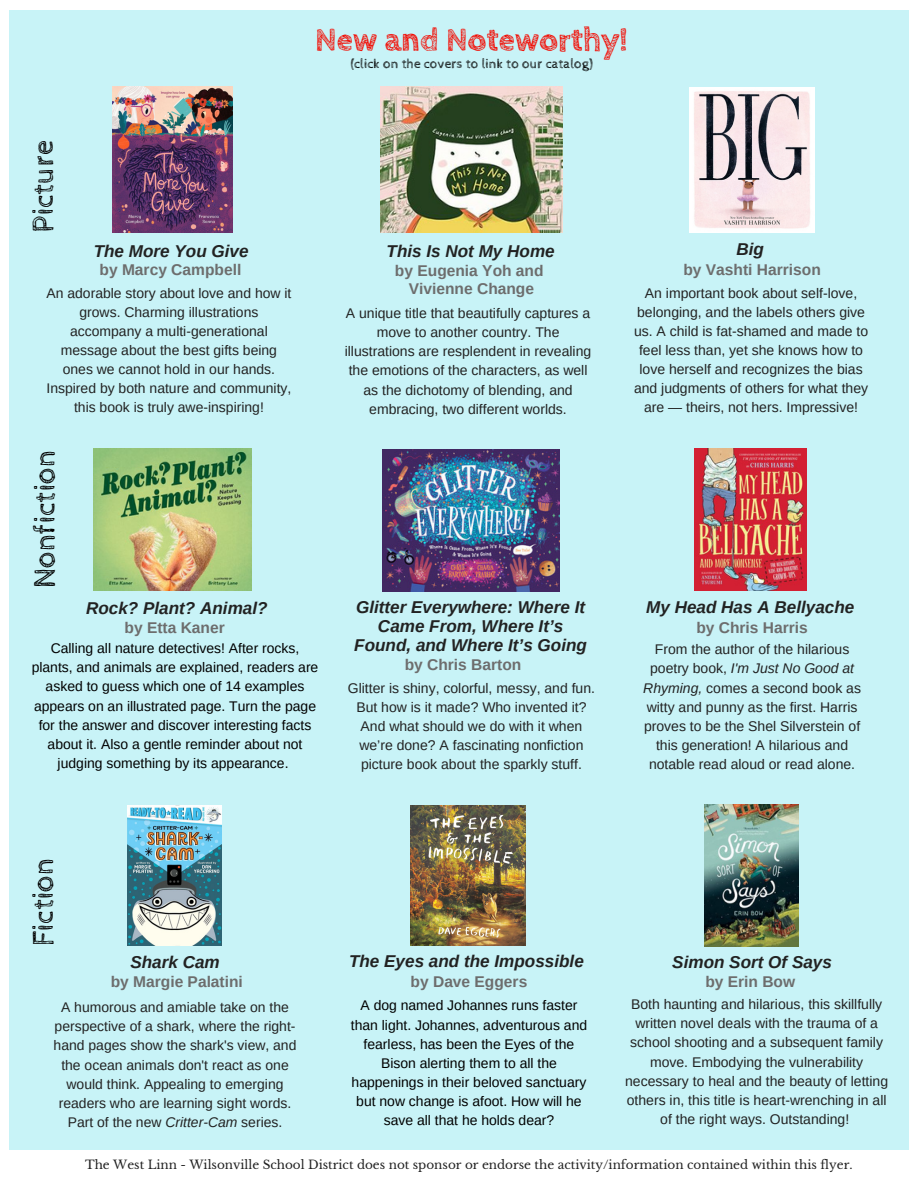
<style>
.page{position:relative;width:918px;height:1188px;background:#fff}
.page>*{position:absolute;margin:0;border:0;box-sizing:border-box;transform-origin:0 0}
.t1{font:700 32.7px "Cabin Sketch";color:#f30900}
.t2{font:30px "Cabin Sketch";color:#000}
.t3{font:italic 700 17.1px/19.2px "Arimo";color:#222;text-align:center}
.t4{font:700 15.6px "Arimo";color:#6d6d6d}
.t5{font:13.95px/19.2px "Arimo";color:#222;text-align:center}
.t6{font:13.95px/19.2px "Arimo";color:#000;text-align:center}
.t7{font:13.5px "Cabin Sketch";color:#000}
.t8{font:12px "Libre Baskerville";color:#222}
.s1{font-style:italic}
</style>
<div class="page">
<div style="left:10px;top:11px;width:899px;height:1139px;background:#c8f3f7"></div>
<img style="left:695px;top:448px;width:111px;height:142px">
<img style="left:113px;top:87px;width:120px;height:146px">
<img style="left:690px;top:87px;width:125px;height:145px">
<img style="left:128px;top:805px;width:93px;height:141px">
<img style="left:93px;top:448px;width:159px;height:142px">
<img style="left:705px;top:805px;width:93px;height:142px">
<img style="left:381px;top:87px;width:181px;height:146px">
<img style="left:411px;top:805px;width:114px;height:141px">
<img style="left:382px;top:449px;width:178px;height:142px">
<p class="t2" style="left:27px;top:233px;width:94px;rotate:-90deg">Picture</p>
<p class="t3" style="left:94px;top:241px;width:156px">The More You Give</p>
<p class="t1" style="left:315px;top:22px;width:314px">New and Noteworthy!</p>
<p class="t7" style="left:350px;top:57px;width:244px">(click on the covers to link to our catalog)</p>
<p class="t3" style="left:387px;top:241px;width:170px">This Is Not My Home</p>
<p class="t3" style="left:737px;top:239px;width:29px">Big</p>
<p class="t4" style="left:100px;top:261px;width:143px">by Marcy Campbell</p>
<p class="t4" style="left:683px;top:261px;width:139px">by Vashti Harrison</p>
<p class="t4" style="left:395px;top:262px;width:150px">by Eugenia Yoh and</p>
<p class="t4" style="left:409px;top:280px;width:127px">Vivienne Change</p>
<p class="t5" style="left:634px;top:283px;width:236px">An important book about self-love, belonging, and the labels others give us. A child is fat-shamed and made to feel less than, yet she knows how to love herself and recognizes the bias and judgments of others for what they are — theirs, not hers. Impressive!</p>
<p class="t5" style="left:47px;top:283px;width:246px">An adorable story about love and how it grows. Charming illustrations accompany a multi-generational message about the best gifts being ones we cannot hold in our hands.</p>
<p class="t5" style="left:47px;top:379px;width:246px">Inspired by both nature and community, this book is truly awe-inspiring!</p>
<p class="t5" style="left:345px;top:304px;width:248px">A unique title that beautifully captures a move to another country. The illustrations are resplendent in revealing the emotions of the characters, as well as the dichotomy of blending, and embracing, two different worlds.</p>
<p class="t2" style="left:28px;top:588px;width:140px;rotate:-90deg">Nonfiction</p>
<p class="t3" style="left:86px;top:599px;width:183px">Rock? Plant? Animal?</p>
<p class="t4" style="left:125px;top:618px;width:102px">by Etta Kaner</p>
<p class="t6" style="left:32px;top:639px;width:288px">Calling all nature detectives! After rocks, plants, and animals are explained, readers are asked to guess which one of 14 examples appears on an illustrated page. Turn the page for the answer and discover interesting facts about it. Also a gentle reminder about not judging something by its appearance.</p>
<p class="t3" style="left:354px;top:598px;width:234px">Glitter Everywhere: Where It<br>Came From, Where It’s<br>Found, and Where It’s Going</p>
<p class="t4" style="left:405px;top:656px;width:118px">by Chris Barton</p>
<p class="t5" style="left:348px;top:678px;width:249px">Glitter is shiny, colorful, messy, and fun.<br>But how is it made? Who invented it?<br>And what should we do with it when we’re done? A fascinating nonfiction picture book about the sparkly stuff.</p>
<p class="t2" style="left:27px;top:946px;width:90px;rotate:-90deg">Fiction</p>
<p class="t3" style="left:646px;top:597px;width:210px">My Head Has A Bellyache</p>
<p class="t4" style="left:696px;top:618px;width:113px">by Chris Harris</p>
<p class="t5" style="left:643px;top:640px;width:219px">From the author of the hilarious poetry book, <span class="s1">I'm Just No Good at<br>Rhyming,</span> comes a second book as witty and punny as the first. Harris proves to be the Shel Silverstein of this generation! A hilarious and notable read aloud or read alone.</p>
<p class="t3" style="left:349px;top:952px;width:236px">The Eyes and the Impossible</p>
<p class="t6" style="left:351px;top:996px;width:238px">A dog named Johannes runs faster than light. Johannes, adventurous and fearless, has been the Eyes of the Bison alerting them to all the happenings in their beloved sanctuary but now change is afoot. How will he save all that he holds dear?</p>
<p class="t3" style="left:672px;top:952px;width:161px">Simon Sort Of Says</p>
<p class="t3" style="left:130px;top:952px;width:91px">Shark Cam</p>
<p class="t4" style="left:111px;top:973px;width:134px">by Margie Palatini</p>
<p class="t4" style="left:411px;top:973px;width:118px">by Dave Eggers</p>
<p class="t4" style="left:705px;top:973px;width:91px">by Erin Bow</p>
<p class="t5" style="left:625px;top:995px;width:264px">Both haunting and hilarious, this skillfully written novel deals with the trauma of a school shooting and a subsequent family move. Embodying the vulnerability necessary to heal and the beauty of letting others in, this title is heart-wrenching in all of the right ways. Outstanding!</p>
<p class="t8" style="left:85px;top:1157px;width:769px">The West Linn - Wilsonville School District does not sponsor or endorse the activity/information contained within this flyer.</p>
<p class="t5" style="left:54px;top:998px;width:244px">A humorous and amiable take on the perspective of a shark, where the right&shy;hand pages show the shark's view, and the ocean animals don't react as one would think. Appealing to emerging readers who are learning sight words.<br>Part of the new <span class="s1">Critter-Cam</span> series.</p>
</div>
